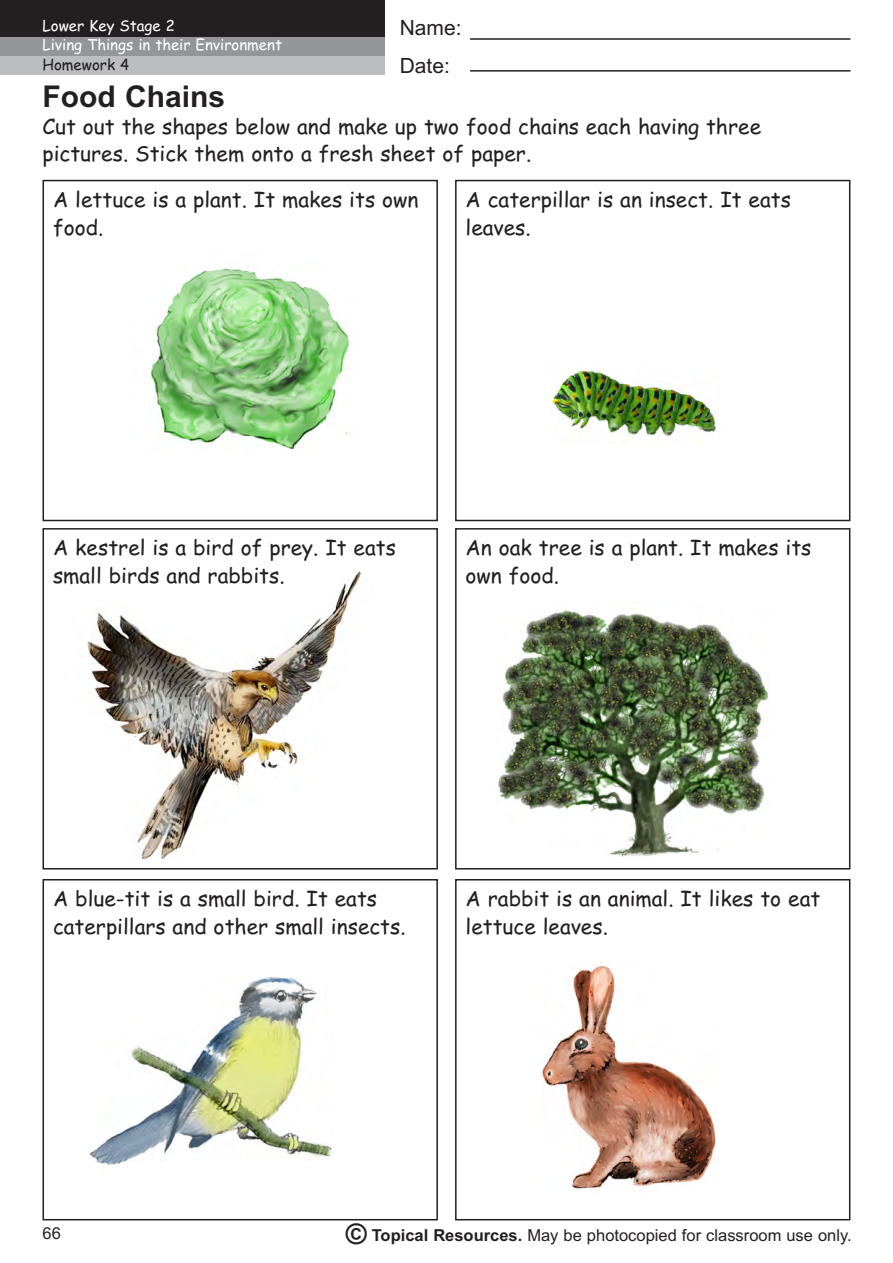
<style>
.page{position:relative;width:893px;height:1263px;background:#fff}
.page>*{position:absolute;margin:0;border:0;box-sizing:border-box;transform-origin:0 0}
.t1{font:700 30px "Arial";color:#231f20}
.t2{font:21px/27.5px "Comic Sans MS";color:#231f20}
.t3{font:21px/37.5px "Arial";color:#231f20}
.t4{font:16.5px "Arial";color:#231f20}
.t5{font:15px/19.6px "Comic Sans MS";color:#fff}
.t6{font:15px "Comic Sans MS";color:#231f20}
.s1{font-weight:700;font-size:28.5px}
.s2{font-weight:700}
</style>
<div class="page">
<div style="left:0;top:0;width:384px;height:37px;background:#231f20"></div>
<div style="left:0;top:37px;width:384px;height:19px;background:#939598"></div>
<div style="left:0;top:56px;width:384px;height:18px;background:#bcbdc0"></div>
<hr style="left:470px;top:38px;width:380px;height:2px;background:#231f20">
<hr style="left:470px;top:70px;width:380px;height:2px;background:#231f20">
<div style="left:455px;top:180px;width:395px;height:341px;border:2px solid #231f20"></div>
<div style="left:43px;top:180px;width:395px;height:341px;border:2px solid #231f20"></div>
<div style="left:43px;top:528px;width:395px;height:341px;border:2px solid #231f20"></div>
<div style="left:455px;top:528px;width:395px;height:341px;border:2px solid #231f20"></div>
<div style="left:43px;top:879px;width:395px;height:341px;border:2px solid #231f20"></div>
<div style="left:455px;top:879px;width:395px;height:341px;border:2px solid #231f20"></div>
<img style="left:151px;top:268px;width:198px;height:183px">
<img style="left:552px;top:369px;width:169px;height:74px">
<img style="left:497px;top:609px;width:272px;height:247px">
<img style="left:542px;top:965px;width:174px;height:226px">
<img style="left:89px;top:977px;width:243px;height:188px">
<img style="left:86px;top:571px;width:276px;height:289px">
<p class="t5" style="left:43px;top:16px;width:241px">Lower Key Stage 2<br>Living Things in their Environment</p>
<p class="t6" style="left:43px;top:56px;width:88px">Homework 4</p>
<h1 class="t1" style="left:43px;top:79px;width:184px">Food Chains</h1>
<p class="t3" style="left:400px;top:9px;width:63px">Name:<br>Date:</p>
<p class="t2" style="left:43px;top:113px;width:720px">Cut out the shapes below and make up two food chains each having three pictures. Stick them onto a fresh sheet of paper.</p>
<p class="t2" style="left:53px;top:186px;width:367px">A lettuce is a plant. It makes its own food.</p>
<p class="t2" style="left:466px;top:186px;width:327px">A caterpillar is an insect. It eats leaves.</p>
<p class="t2" style="left:53px;top:534px;width:344px">A kestrel is a bird of prey. It eats small birds and rabbits.</p>
<p class="t2" style="left:466px;top:534px;width:347px">An oak tree is a plant. It makes its own food.</p>
<p class="t2" style="left:53px;top:885px;width:354px">A blue-tit is a small bird. It eats caterpillars and other small insects.</p>
<p class="t2" style="left:466px;top:885px;width:356px">A rabbit is an animal. It likes to eat lettuce leaves.</p>
<p class="t4" style="left:43px;top:1224px;width:20px">66</p>
<p class="t4" style="left:346px;top:1226px;width:507px"><span class="s1">©</span> <span class="s2">Topical Resources.</span> May be photocopied for classroom use only.</p>
</div>
